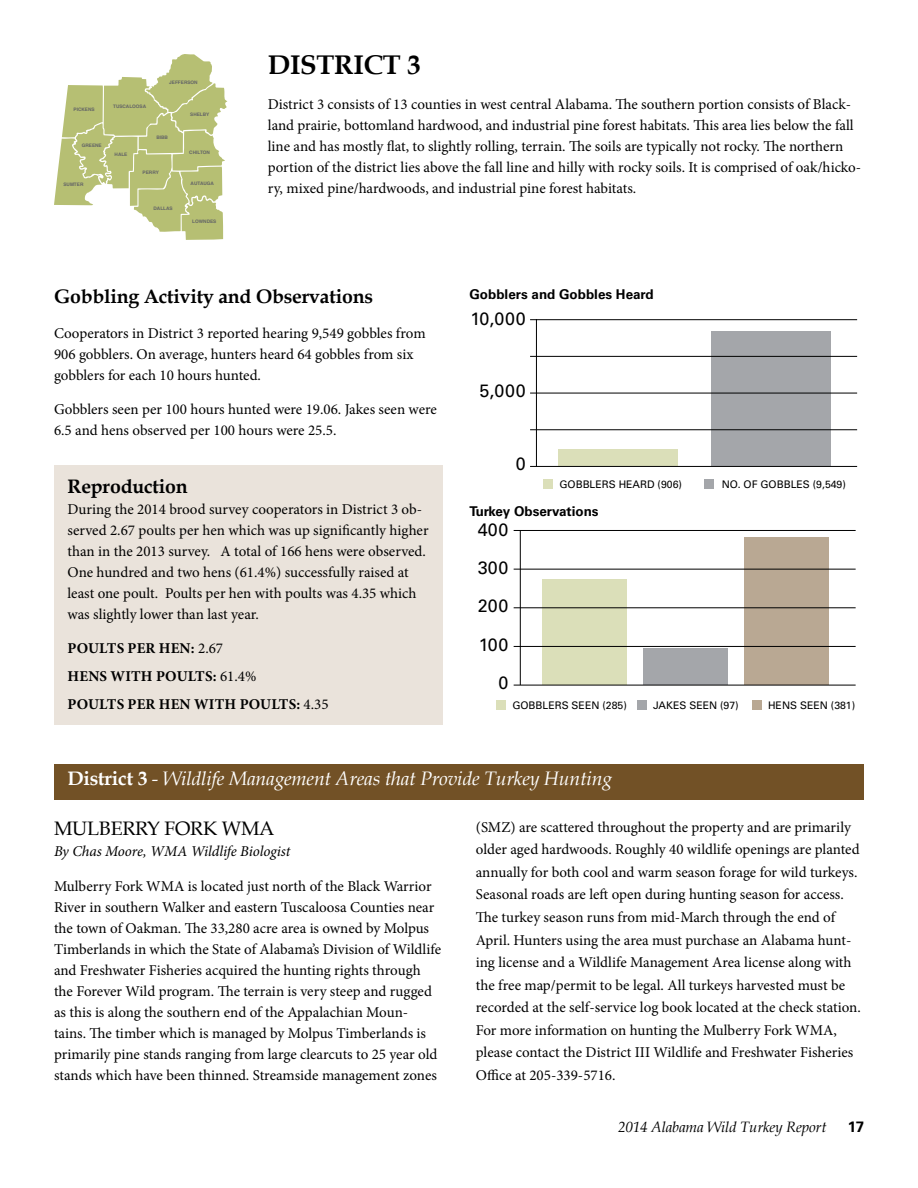
<style>
.page{position:relative;width:918px;height:1188px;background:#fff}
.page>*{position:absolute;margin:0;border:0;box-sizing:border-box;transform-origin:0 0}
.t1{font:700 27px "Book Antiqua";letter-spacing:-.01em;color:#000}
.t2{font:italic 19.5px "Book Antiqua";letter-spacing:-.01em;color:#fff}
.t3{font:700 19.5px "Book Antiqua";letter-spacing:-.01em;color:#000}
.t4{font:19.5px "Book Antiqua";letter-spacing:-.01em;color:#000}
.t5{font:18px "Univers LT Std";letter-spacing:.04em;color:#000}
.t6{font:18px/38.1px "Univers LT Std";letter-spacing:.02em;color:#000;text-align:right}
.t7{font:15px/21px "Minion Pro";color:#000}
.t8{font:700 15px/27.8px "Minion Pro";letter-spacing:.01em;color:#000}
.t9{font:italic 15px "Minion Pro";letter-spacing:-.005em;color:#000}
.t10{font:italic 15px "Book Antiqua";letter-spacing:-.01em;color:#000}
.t11{font:700 15px "Univers";color:#000}
.t12{font:700 13.5px "Univers LT Std";color:#000}
.t13{font:10.5px "Univers LT Std";color:#000}
.t14{font:700 4.8px "Helvetica";color:#636466}
.s1{font-weight:400}
.s2{font-weight:700;font-style:normal}
</style>
<div class="page">
<div style="left:54px;top:764px;width:810px;height:36px;background:#725126"></div>
<svg style="left:54px;top:54px;width:174px;height:186px"></svg>
<div style="left:54px;top:465px;width:388px;height:260px;background:#eae3db"></div>
<div style="left:745px;top:537px;width:84px;height:148px;background:#b9a893"></div>
<div style="left:558px;top:450px;width:119px;height:16px;background:#dbdfb9"></div>
<div style="left:711px;top:331px;width:119px;height:135px;background:#a4a6aa"></div>
<hr style="left:530px;top:466px;width:327px;height:1px;background:#000">
<hr style="left:530px;top:319px;width:327px;height:1px;background:#000">
<hr style="left:530px;top:356px;width:327px;height:1px;background:#000">
<hr style="left:530px;top:393px;width:327px;height:1px;background:#000">
<hr style="left:530px;top:429px;width:327px;height:1px;background:#000">
<hr style="left:536px;top:319px;width:1px;height:147px;background:#000">
<div style="left:543px;top:479px;width:10px;height:10px;background:#dbdfb9"></div>
<div style="left:704px;top:479px;width:10px;height:10px;background:#a4a6aa"></div>
<div style="left:543px;top:579px;width:84px;height:106px;background:#dbdfb9"></div>
<div style="left:644px;top:648px;width:84px;height:37px;background:#a4a6aa"></div>
<hr style="left:514px;top:685px;width:342px;height:1px;background:#000">
<hr style="left:514px;top:607px;width:342px;height:1px;background:#000">
<hr style="left:514px;top:646px;width:342px;height:1px;background:#000">
<hr style="left:520px;top:530px;width:1px;height:155px;background:#000">
<div style="left:496px;top:701px;width:10px;height:9px;background:#dbdfb9"></div>
<div style="left:637px;top:701px;width:9px;height:9px;background:#a4a6aa"></div>
<div style="left:752px;top:701px;width:9px;height:9px;background:#b9a893"></div>
<hr style="left:514px;top:569px;width:342px;height:1px;background:#000">
<hr style="left:514px;top:530px;width:342px;height:1px;background:#000">
<p class="t14" style="left:74px;top:105px;width:23px">PICKENS</p>
<p class="t14" style="left:82px;top:141px;width:21px">GREENE</p>
<p class="t14" style="left:63px;top:181px;width:21px">SUMTER</p>
<p class="t14" style="left:113px;top:103px;width:35px">TUSCALOOSA</p>
<p class="t14" style="left:115px;top:150px;width:14px">HALE</p>
<p class="t14" style="left:169px;top:79px;width:30px">JEFFERSON</p>
<p class="t14" style="left:156px;top:133px;width:13px">BIBB</p>
<p class="t14" style="left:190px;top:110px;width:21px">SHELBY</p>
<p class="t14" style="left:189px;top:149px;width:22px">CHILTON</p>
<p class="t14" style="left:143px;top:169px;width:18px">PERRY</p>
<p class="t14" style="left:154px;top:204px;width:21px">DALLAS</p>
<p class="t14" style="left:191px;top:180px;width:25px">AUTAUGA</p>
<p class="t14" style="left:192px;top:218px;width:26px">LOWNDES</p>
<h1 class="t1" style="left:268px;top:49px;width:154px">DISTRICT 3</h1>
<p class="t7" style="left:268px;top:94px;width:595px">District 3 consists of 13 counties in west central Alabama. The southern portion consists of Black&shy;land prairie, bottomland hardwood, and industrial pine forest habitats. This area lies below the fall line and has mostly flat, to slightly rolling, terrain. The soils are typically not rocky. The northern portion of the district lies above the fall line and hilly with rocky soils. It is comprised of oak/hicko&shy;ry, mixed pine/hardwoods, and industrial pine forest habitats.</p>
<h2 class="t3" style="left:54px;top:285px;width:321px">Gobbling Activity and Observations</h2>
<p class="t7" style="left:54px;top:322px;width:373px">Cooperators in District 3 reported hearing 9,549 gobbles from<br>906 gobblers. On average, hunters heard 64 gobbles from six gobblers for each 10 hours hunted.</p>
<p class="t7" style="left:54px;top:399px;width:384px">Gobblers seen per 100 hours hunted were 19.06. Jakes seen were<br>6.5 and hens observed per 100 hours were 25.5.</p>
<h2 class="t3" style="left:68px;top:475px;width:122px">Reproduction</h2>
<p class="t7" style="left:68px;top:499px;width:363px">During the 2014 brood survey cooperators in District 3 ob&shy;served 2.67 poults per hen which was up significantly higher than in the 2013 survey. A total of 166 hens were observed.<br>One hundred and two hens (61.4%) successfully raised at least one poult. Poults per hen with poults was 4.35 which was slightly lower than last year.</p>
<p class="t8" style="left:68px;top:634px;width:263px">POULTS PER HEN: <span class="s1">2.67<br></span>HENS WITH POULTS: <span class="s1">61.4%<br></span>POULTS PER HEN WITH POULTS: <span class="s1">4.35</span></p>
<p class="t12" style="left:470px;top:286px;width:186px">Gobblers and Gobbles Heard</p>
<p class="t5" style="left:470px;top:308px;width:57px">10,000</p>
<p class="t5" style="left:479px;top:380px;width:48px">5,000</p>
<p class="t5" style="left:516px;top:453px;width:11px">0</p>
<p class="t13" style="left:559px;top:478px;width:124px">GOBBLERS HEARD (906)</p>
<p class="t13" style="left:722px;top:478px;width:126px">NO. OF GOBBLES (9,549)</p>
<p class="t12" style="left:469px;top:504px;width:131px">Turkey Observations</p>
<p class="t5" style="left:478px;top:519px;width:32px">400</p>
<p class="t6" style="left:478px;top:549px;width:32px">300<br>200<br>100<br>0</p>
<p class="t13" style="left:512px;top:699px;width:116px">GOBBLERS SEEN (285)</p>
<p class="t13" style="left:653px;top:699px;width:87px">JAKES SEEN (97)</p>
<p class="t13" style="left:768px;top:699px;width:89px">HENS SEEN (381)</p>
<h2 class="t2" style="left:68px;top:767px;width:546px"><span class="s2">District 3</span> - Wildlife Management Areas that Provide Turkey Hunting</h2>
<h2 class="t4" style="left:54px;top:816px;width:222px">MULBERRY FORK WMA</h2>
<p class="t9" style="left:54px;top:841px;width:238px">By Chas Moore, WMA Wildlife Biologist</p>
<p class="t7" style="left:54px;top:875px;width:389px">Mulberry Fork WMA is located just north of the Black Warrior River in southern Walker and eastern Tuscaloosa Counties near the town of Oakman. The 33,280 acre area is owned by Molpus Timberlands in which the State of Alabama’s Division of Wildlife and Freshwater Fisheries acquired the hunting rights through the Forever Wild program. The terrain is very steep and rugged as this is along the southern end of the Appalachian Moun&shy;tains. The timber which is managed by Molpus Timberlands is primarily pine stands ranging from large clearcuts to 25 year old stands which have been thinned. Streamside management zones</p>
<p class="t7" style="left:476px;top:816px;width:386px;line-height:22.6px">(SMZ) are scattered throughout the property and are primarily older aged hardwoods. Roughly 40 wildlife openings are planted annually for both cool and warm season forage for wild turkeys.<br>Seasonal roads are left open during hunting season for access.<br>The turkey season runs from mid-March through the end of April. Hunters using the area must purchase an Alabama hunt&shy;ing license and a Wildlife Management Area license along with the free map/permit to be legal. All turkeys harvested must be recorded at the self-service log book located at the check station.<br>For more information on hunting the Mulberry Fork WMA, please contact the District III Wildlife and Freshwater Fisheries Office at 205-339-5716.</p>
<p class="t10" style="left:618px;top:1118px;width:210px">2014 Alabama Wild Turkey Report</p>
<p class="t11" style="left:848px;top:1118px;width:18px">17</p>
</div>
